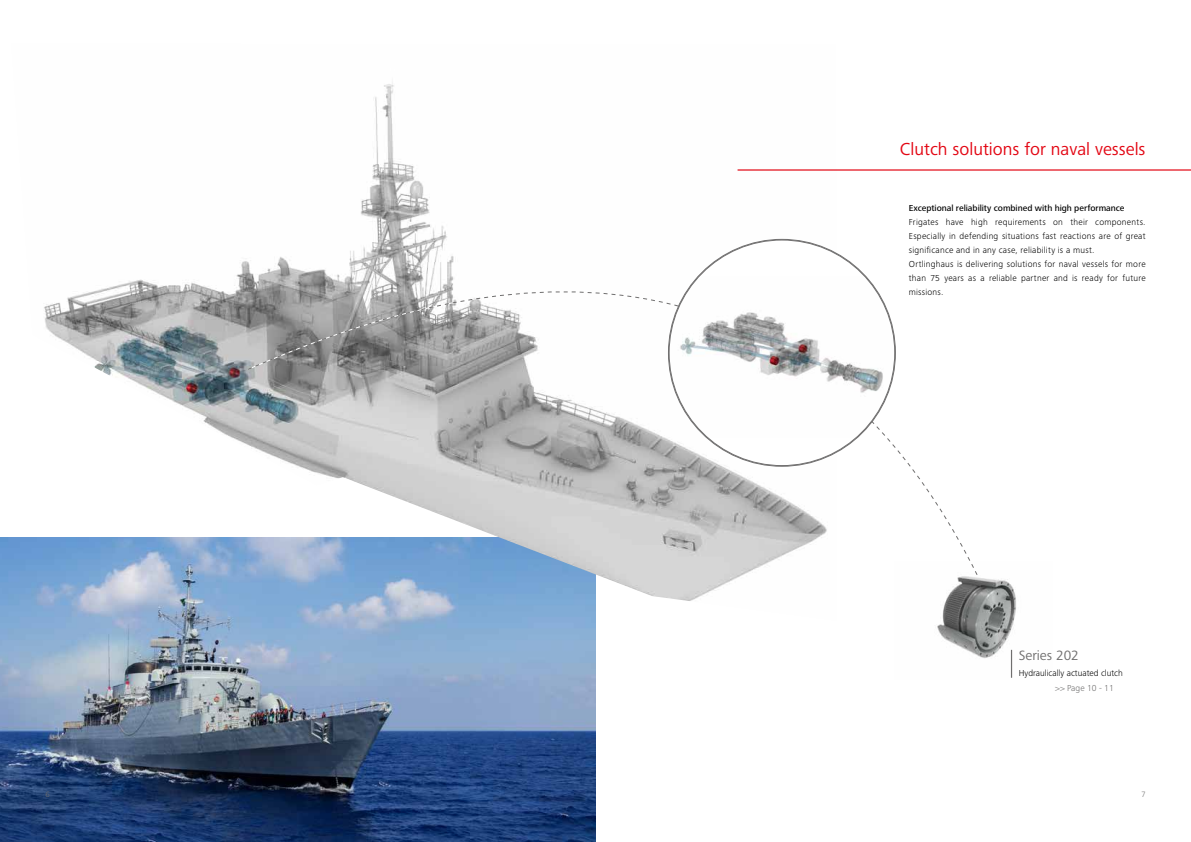
<style>
.page{position:relative;width:1191px;height:842px;background:#fff}
.page>*{position:absolute;margin:0;border:0;box-sizing:border-box;transform-origin:0 0}
.t1{font:18px "Frutiger Next LTW1 G";color:#e30613}
.t2{font:14px "Frutiger Next LTW1 G";color:#706f6f}
.t3{font:300 9px/14px "Frutiger Next LTW1 G";letter-spacing:.025em;color:#000}
.t4{font:500 9px "Frutiger Next LTW1 G";color:#000}
.t5{font:300 9px "Frutiger Next LTW1 G";color:#000}
.t6{font:300 9px "Frutiger Next LTW1 G";color:#706f6f}
.t7{font:300 8px "Frutiger Next LTW1 G";color:#706f6f}
</style>
<div class="page">
<img style="left:0;top:537px;width:595px;height:305px">
<img style="left:937px;top:576px;width:79px;height:102px">
<img style="left:11px;top:82px;width:729px;height:539px">
<hr style="left:737px;top:169px;width:454px;height:2px;background:#e30613">
<svg style="left:247px;top:158px;width:731px;height:132px"></svg>
<svg style="left:247px;top:290px;width:731px;height:286px"></svg>
<div style="left:669px;top:240px;width:226px;height:226px;background:#fff;border-radius:50%"></div>
<img style="left:669px;top:277px;width:225px;height:160px">
<svg style="left:1011px;top:650px;width:1px;height:28px"></svg>
<h1 class="t1" style="left:900px;top:139px;width:247px">Clutch solutions for naval vessels</h1>
<p class="t4" style="left:909px;top:203px;width:217px">Exceptional reliability combined with high performance</p>
<p class="t3" style="left:909px;top:215px;width:238px">Frigates have high requirements on their components.<br>Especially in defending situations fast reactions are of great significance and in any case, reliability is a must.<br>Ortlinghaus is delivering solutions for naval vessels for more than 75 years as a reliable partner and is ready for future missions.</p>
<h2 class="t2" style="left:1018px;top:647px;width:62px">Series 202</h2>
<p class="t5" style="left:1018px;top:668px;width:106px">Hydraulically actuated clutch</p>
<p class="t6" style="left:1055px;top:682px;width:60px">&gt;&gt; Page 10 - 11</p>
<p class="t7" style="left:45px;top:789px;width:6px">6</p>
<p class="t7" style="left:1141px;top:789px;width:6px">7</p>
</div>
